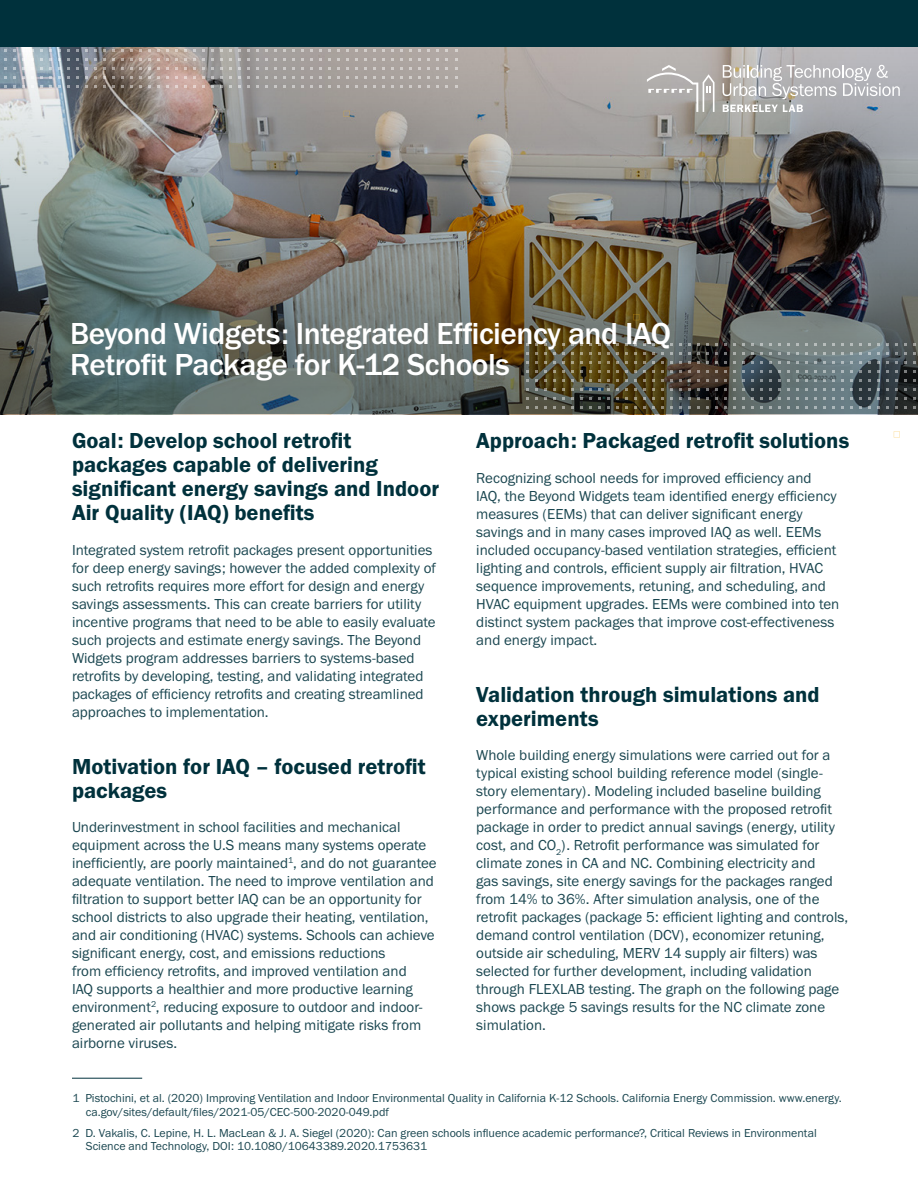
<style>
.page{position:relative;width:918px;height:1188px;background:#fff}
.page>*{position:absolute;margin:0;border:0;box-sizing:border-box;transform-origin:0 0}
.Heading_1{font:500 31.5px/31.5px "Franklin Gothic URW";letter-spacing:-.015em;color:#fff}
.Heading_2{font:22.5px/24px "Franklin Gothic URW Dem";color:#00313c}
.t1{font:15px/18px "Franklin Gothic URW Boo";color:#1a4650}
.t2{font:12px/13.5px "Franklin Gothic URW Boo";color:#1a4650}
</style>
<div class="page">
<img style="left:0;top:46px;width:918px;height:368px">
<svg style="left:633px;top:314px;width:6px;height:6px"></svg>
<svg style="left:893px;top:431px;width:7px;height:7px"></svg>
<svg style="left:344px;top:111px;width:6px;height:6px"></svg>
<svg style="left:647px;top:65px;width:51px;height:47px;background:#b6b3b0"></svg>
<svg style="left:703px;top:74px;width:12px;height:38px"></svg>
<svg style="left:723px;top:105px;width:48px;height:7px"></svg>
<svg style="left:771px;top:105px;width:32px;height:7px"></svg>
<svg style="left:723px;top:65px;width:49px;height:31px;background:#c5c3bf"></svg>
<svg style="left:772px;top:65px;width:58px;height:34px;background:#c1c0c1"></svg>
<svg style="left:829px;top:65px;width:59px;height:31px"></svg>
<svg style="left:879px;top:83px;width:21px;height:13px"></svg>
<div style="left:0;top:0;width:918px;height:46px;background:#00313c"></div>
<hr style="left:72px;top:1078px;width:70px;height:1px;background:#00313c">
<p class="Heading_1" style="left:70px;top:317px;width:602px">Beyond Widgets: Integrated Efficiency and IAQ<br>Retrofit Package for K-12 Schools</p>
<p class="Heading_2" style="left:72px;top:428px;width:369px">Goal: Develop school retrofit packages capable of delivering significant energy savings and Indoor<br>Air Quality (IAQ) benefits</p>
<p class="t1" style="left:72px;top:540px;width:366px">Integrated system retrofit packages present opportunities for deep energy savings; however the added complexity of such retrofits requires more effort for design and energy savings assessments. This can create barriers for utility incentive programs that need to be able to easily evaluate such projects and estimate energy savings. The Beyond Widgets program addresses barriers to systems-based retrofits by developing, testing, and validating integrated packages of efficiency retrofits and creating streamlined approaches to implementation.</p>
<p class="Heading_2" style="left:72px;top:754px;width:355px">Motivation for IAQ – focused retrofit packages</p>
<p class="t1" style="left:72px;top:818px;width:366px">Underinvestment in school facilities and mechanical equipment across the U.S means many systems operate inefficiently, are poorly maintained<sup>1</sup>, and do not guarantee adequate ventilation. The need to improve ventilation and filtration to support better IAQ can be an opportunity for school districts to also upgrade their heating, ventilation, and air conditioning (HVAC) systems. Schools can achieve significant energy, cost, and emissions reductions<br>from efficiency retrofits, and improved ventilation and<br>IAQ supports a healthier and more productive learning environment<sup>2</sup>, reducing exposure to outdoor and indoor&shy;generated air pollutants and helping mitigate risks from airborne viruses.</p>
<p class="Heading_2" style="left:476px;top:428px;width:375px">Approach: Packaged retrofit solutions</p>
<p class="t1" style="left:476px;top:468px;width:365px">Recognizing school needs for improved efficiency and IAQ, the Beyond Widgets team identified energy efficiency measures (EEMs) that can deliver significant energy savings and in many cases improved IAQ as well. EEMs included occupancy-based ventilation strategies, efficient lighting and controls, efficient supply air filtration, HVAC sequence improvements, retuning, and scheduling, and HVAC equipment upgrades. EEMs were combined into ten distinct system packages that improve cost-effectiveness and energy impact.</p>
<p class="Heading_2" style="left:476px;top:682px;width:345px">Validation through simulations and experiments</p>
<p class="t1" style="left:476px;top:746px;width:373px">Whole building energy simulations were carried out for a typical existing school building reference model (single&shy;story elementary). Modeling included baseline building performance and performance with the proposed retrofit package in order to predict annual savings (energy, utility cost, and CO<sub>2</sub>). Retrofit performance was simulated for climate zones in CA and NC. Combining electricity and<br>gas savings, site energy savings for the packages ranged from 14% to 36%. After simulation analysis, one of the retrofit packages (package 5: efficient lighting and controls, demand control ventilation (DCV), economizer retuning, outside air scheduling, MERV 14 supply air filters) was selected for further development, including validation through FLEXLAB testing. The graph on the following page shows packge 5 savings results for the NC climate zone simulation.</p>
<p class="t2" style="left:86px;top:1091px;width:758px;text-indent:-14px">1 Pistochini, et al. (2020) Improving Ventilation and Indoor Environmental Quality in California K-12 Schools. California Energy Commission. www.energy. ca.gov/sites/default/files/2021-05/CEC-500-2020-049.pdf</p>
<p class="t2" style="left:86px;top:1126px;width:732px;text-indent:-14px">2 D. Vakalis, C. Lepine, H. L. MacLean &amp; J. A. Siegel (2020): Can green schools influence academic performance?, Critical Reviews in Environmental<br>Science and Technology, DOI: 10.1080/10643389.2020.1753631</p>
</div>
